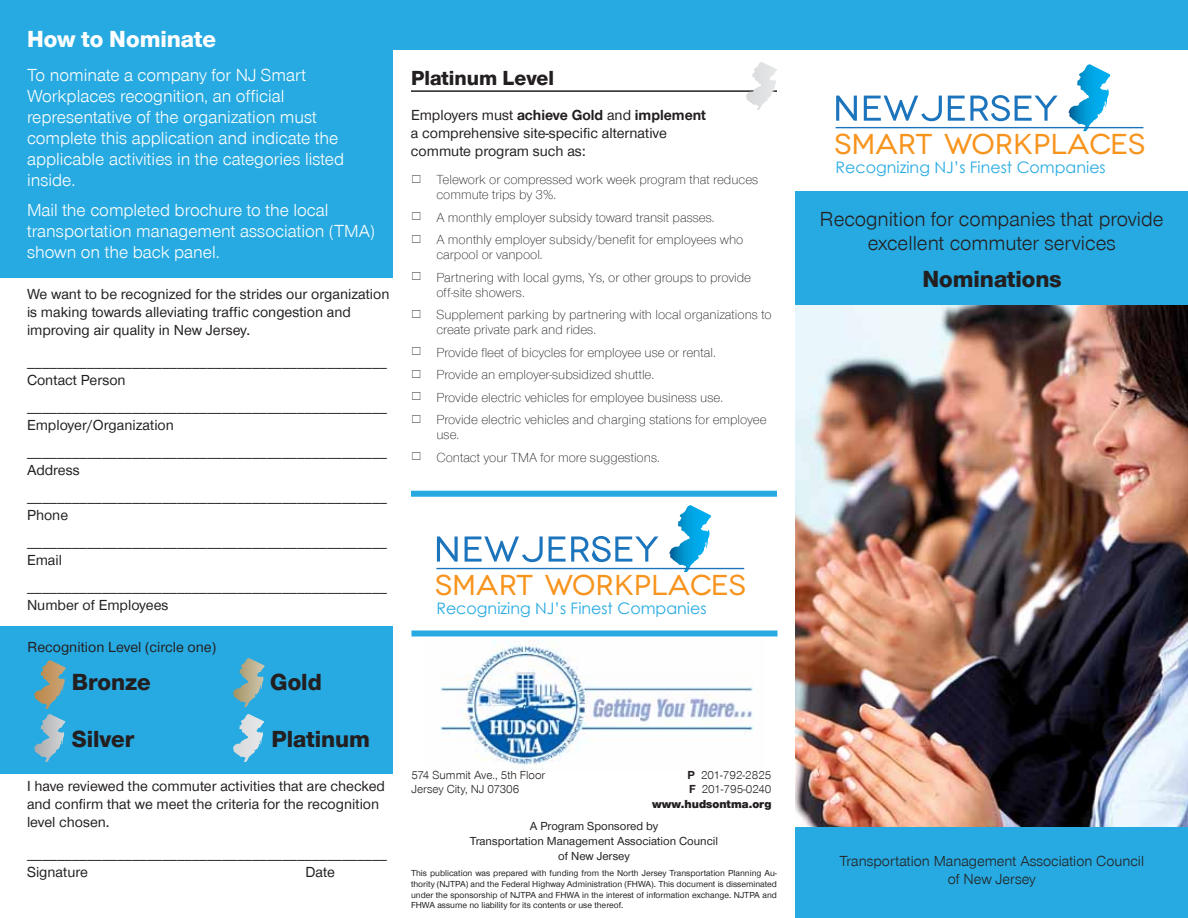
<style>
.page{position:relative;width:1188px;height:918px;background:#fff}
.page>*{position:absolute;margin:0;border:0;box-sizing:border-box;transform-origin:0 0}
.t1{font:28.65px "Novecentowide";color:#f7941e}
.t2{font:24px "Nimbus San Nov T Heav";color:#231f20}
.t3{font:24px "Nimbus San Nov T Heav";color:#fff}
.t4{font:21px/24px "Nimbus San Nov T";color:#231f20;text-align:center}
.t5{font:21px "Nimbus San Nov T Heav";color:#231f20}
.t6{font:18px/21px "Nimbus San Nov T";color:#fff}
.t7{font:15.9px "Century Gothic";color:#27aae1}
.t8{font:500 15px/18px "Nimbus San Nov T";color:#231f20}
.t9{font:15px/18px "Nimbus San Nov T";color:#231f20;text-align:center}
.t10{font:13.5px/22.5px "Nimbus San Nov T Ligh";color:#231f20}
.t11{font:500 12px/15px "Nimbus San Nov T";color:#231f20;text-align:center}
.t12{font:12px "Nimbus San Nov T";color:#231f20}
.t13{font:12px "Nimbus San Nov T Blac";color:#231f20}
.t14{font:500 9px/10.8px "Nimbus San Nov T";color:#231f20;text-align:justify}
.s1{font-weight:700}
</style>
<div class="page">
<img style="left:440px;top:640px;width:314px;height:130px">
<div style="left:0;top:627px;width:393px;height:147px;background:#27aae1"></div>
<img style="left:795px;top:273px;width:393px;height:555px">
<div style="left:796px;top:191px;width:392px;height:114px;background:#27aae1"></div>
<div style="left:0;top:0;width:393px;height:278px;background:#27aae1"></div>
<hr style="left:411px;top:90px;width:366px;height:2px;background:#231f20">
<div style="left:795px;top:828px;width:393px;height:90px;background:#27aae1"></div>
<svg style="left:836px;top:96px;width:21px;height:25px"></svg>
<svg style="left:864px;top:96px;width:78px;height:25px"></svg>
<svg style="left:948px;top:95px;width:110px;height:26px"></svg>
<svg style="left:1068px;top:64px;width:42px;height:67px"></svg>
<hr style="left:836px;top:127px;width:307px;height:1px;background:#1c75bc">
<div style="left:386px;top:0;width:802px;height:49px;background:#27aae1"></div>
<svg style="left:437px;top:536px;width:21px;height:26px"></svg>
<svg style="left:465px;top:536px;width:78px;height:26px"></svg>
<svg style="left:549px;top:536px;width:109px;height:26px"></svg>
<svg style="left:669px;top:505px;width:42px;height:67px"></svg>
<hr style="left:436px;top:568px;width:308px;height:1px;background:#1c75bc">
<svg style="left:233px;top:658px;width:32px;height:49px"></svg>
<img style="left:34px;top:660px;width:32px;height:49px">
<svg style="left:34px;top:714px;width:31px;height:48px"></svg>
<svg style="left:233px;top:714px;width:31px;height:48px"></svg>
<svg style="left:746px;top:62px;width:31px;height:48px"></svg>
<div style="left:411px;top:491px;width:366px;height:6px;background:#27aae1"></div>
<div style="left:411px;top:630px;width:366px;height:6px;background:#27aae1"></div>
<h2 class="t3" style="left:27px;top:25px;width:190px">How to Nominate</h2>
<p class="t6" style="left:27px;top:65px;width:319px">To nominate a company for NJ Smart Workplaces recognition, an official representative of the organization must complete this application and indicate the applicable activities in the categories listed inside.</p>
<p class="t6" style="left:27px;top:200px;width:349px">Mail the completed brochure to the local transportation management association (TMA) shown on the back panel.</p>
<p class="t8" style="left:27px;top:285px;width:364px">We want to be recognized for the strides our organization is making towards alleviating traffic congestion and improving air quality in New Jersey.</p>
<p class="t8" style="left:27px;top:353px;width:361px">________________________________________________<br>Contact Person</p>
<p class="t8" style="left:27px;top:398px;width:361px">________________________________________________<br>Employer/Organization</p>
<p class="t8" style="left:27px;top:443px;width:361px">________________________________________________<br>Address</p>
<p class="t8" style="left:27px;top:488px;width:361px">________________________________________________<br>Phone</p>
<p class="t8" style="left:27px;top:533px;width:361px">________________________________________________<br>Email</p>
<p class="t8" style="left:27px;top:578px;width:361px">________________________________________________<br>Number of Employees</p>
<p class="t8" style="left:28px;top:638px;width:190px">Recognition Level (circle one)</p>
<h2 class="t2" style="left:72px;top:668px;width:81px">Bronze</h2>
<h2 class="t2" style="left:72px;top:725px;width:64px">Silver</h2>
<h2 class="t2" style="left:270px;top:668px;width:53px">Gold</h2>
<h2 class="t2" style="left:271px;top:725px;width:100px">Platinum</h2>
<p class="t8" style="left:27px;top:777px;width:360px">I have reviewed the commuter activities that are checked and confirm that we meet the criteria for the recognition level chosen.</p>
<p class="t8" style="left:27px;top:845px;width:361px">________________________________________________<br>Signature</p>
<p class="t8" style="left:306px;top:863px;width:31px">Date</p>
<h3 class="t5" style="left:411px;top:66px;width:145px">Platinum Level</h3>
<p class="t8" style="left:411px;top:106px;width:297px">Employers must <span class="s1">achieve Gold</span> and <span class="s1">implement </span>a comprehensive site-specific alternative commute program such as:</p>
<p class="t10" style="left:436px;top:173px;width:323px;line-height:15px">Telework or compressed work week program that reduces commute trips by 3%.</p>
<p class="t10" style="left:436px;top:206px;width:308px">A monthly employer subsidy toward transit passes.<br>A monthly employer subsidy/benefit for employees who</p>
<p class="t10" style="left:436px;top:244px;width:316px">carpool or vanpool.<br>Partnering with local gyms, Ys, or other groups to provide</p>
<p class="t10" style="left:436px;top:281px;width:337px">off-site showers.<br>Supplement parking by partnering with local organizations to</p>
<p class="t10" style="left:436px;top:319px;width:332px">create private park and rides.<br>Provide fleet of bicycles for employee use or rental.<br>Provide an employer-subsidized shuttle.<br>Provide electric vehicles for employee business use.<br>Provide electric vehicles and charging stations for employee</p>
<p class="t10" style="left:436px;top:424px;width:225px">use.<br>Contact your TMA for more suggestions.</p>
<h1 class="t1" style="left:435px;top:568px;width:312px">SMART WORKPLACES</h1>
<p class="t7" style="left:436px;top:597px;width:272px">Recognizing NJ’s Finest Companies</p>
<p class="t12" style="left:411px;top:768px;width:135px">574 Summit Ave., 5th Floor</p>
<p class="t12" style="left:688px;top:768px;width:85px"><span class="s1">P</span> 201-792-2825</p>
<p class="t12" style="left:411px;top:782px;width:109px">Jersey City, NJ 07306</p>
<p class="t12" style="left:689px;top:782px;width:84px"><span class="s1">F</span> 201-795-0240</p>
<p class="t13" style="left:652px;top:796px;width:121px">www.hudsontma.org</p>
<p class="t11" style="left:470px;top:818px;width:250px">A Program Sponsored by<br>Transportation Management Association Council of New Jersey</p>
<p class="t14" style="left:411px;top:868px;width:368px">This publication was prepared with funding from the North Jersey Transportation Planning Au&shy;thority (NJTPA) and the Federal Highway Administration (FHWA). This document is disseminated under the sponsorship of NJTPA and FHWA in the interest of information exchange. NJTPA and FHWA assume no liability for its contents or use thereof.</p>
<h1 class="t1" style="left:834px;top:127px;width:312px">SMART WORKPLACES</h1>
<p class="t7" style="left:836px;top:156px;width:272px">Recognizing NJ’s Finest Companies</p>
<h3 class="t4" style="left:820px;top:207px;width:345px">Recognition for companies that provide excellent commuter services</h3>
<h2 class="t2" style="left:922px;top:265px;width:141px">Nominations</h2>
<p class="t9" style="left:840px;top:852px;width:306px">Transportation Management Association Council of New Jersey</p>
</div>
